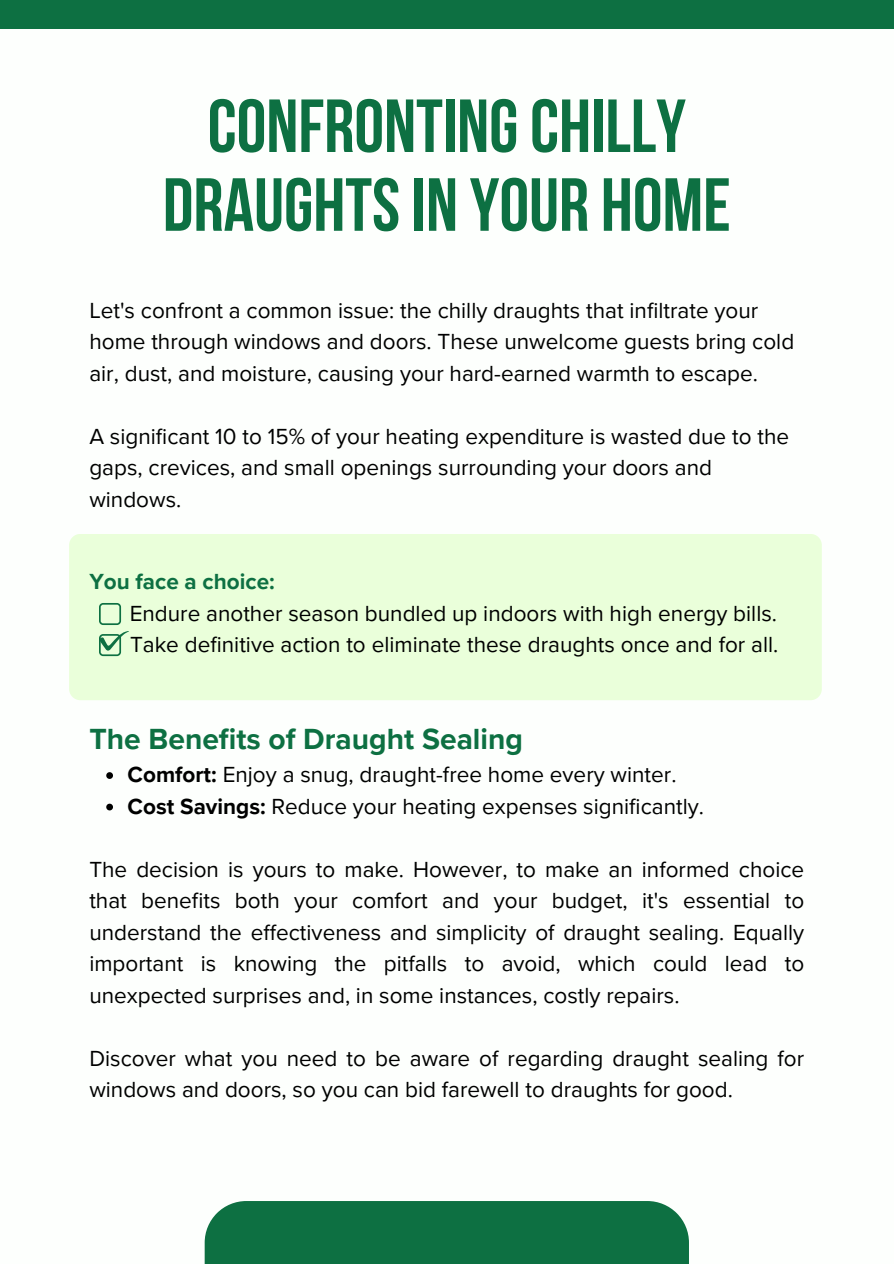
<style>
.page{position:relative;width:894px;height:1264px;background:#fff}
.page>*{position:absolute;margin:0;border:0;box-sizing:border-box;transform-origin:0 0}
.t1{font:700 75px/78.8px "Bebas Neue";color:#0d7042;text-align:center}
.t2{font:700 30px "Proxima Nova";color:#0d7042}
.t3{font:22.5px/31.5px "Proxima Nova";color:#000}
.t4{font:700 22.5px "Proxima Nova";color:#0d7042}
.s1{font-weight:700}
</style>
<div class="page">
<div style="left:205px;top:1200px;width:483px;height:63px;background:#0d7042"></div>
<div style="left:0;top:0;width:893px;height:29px;background:#0d7042"></div>
<div style="left:69px;top:534px;width:752px;height:166px;background:#eaffda;border-radius:11px"></div>
<svg style="left:99px;top:603px;width:22px;height:22px"></svg>
<svg style="left:99px;top:631px;width:30px;height:25px"></svg>
<svg style="left:106px;top:772px;width:7px;height:7px"></svg>
<svg style="left:106px;top:803px;width:7px;height:7px"></svg>
<p class="t1" style="left:163px;top:94px;width:569px">CONFRONTINGCHILLY<br>DRAUGHTSIN YOUR HOME</p>
<h2 class="t3" style="left:89px;top:295px;width:706px">Let's confront a common issue: the chilly draughts that infiltrate your home through windows and doors. These unwelcome guests bring cold air, dust, and moisture, causing your hard-earned warmth to escape.</h2>
<p class="t3" style="left:89px;top:421px;width:701px">A significant 10 to 15% of your heating expenditure is wasted due to the gaps, crevices, and small openings surrounding your doors and windows.</p>
<h1 class="t4" style="left:89px;top:568px;width:187px">You face a choice:</h1>
<p class="t3" style="left:130px;top:598px;width:648px">Endure another season bundled up indoors with high energy bills.</p>
<p class="t3" style="left:130px;top:629px;width:649px">Take definitive action to eliminate these draughts once and for all.</p>
<p class="t2" style="left:89px;top:721px;width:435px">The Benefits of Draught Sealing</p>
<p class="t3" style="left:128px;top:759px;width:550px"><span class="s1">Comfort:</span> Enjoy a snug, draught-free home every winter.</p>
<p class="t3" style="left:128px;top:791px;width:577px"><span class="s1">Cost Savings:</span> Reduce your heating expenses significantly.</p>
<p class="t3" style="left:89px;top:854px;width:716px;text-align:justify">The decision is yours to make. However, to make an informed choice that benefits both your comfort and your budget, it's essential to understand the effectiveness and simplicity of draught sealing. Equally important is knowing the pitfalls to avoid, which could lead to unexpected surprises and, in some instances, costly repairs.</p>
<p class="t3" style="left:89px;top:1043px;width:716px">Discover what you need to be aware of regarding draught sealing for windows and doors, so you can bid farewell to draughts for good.</p>
</div>
